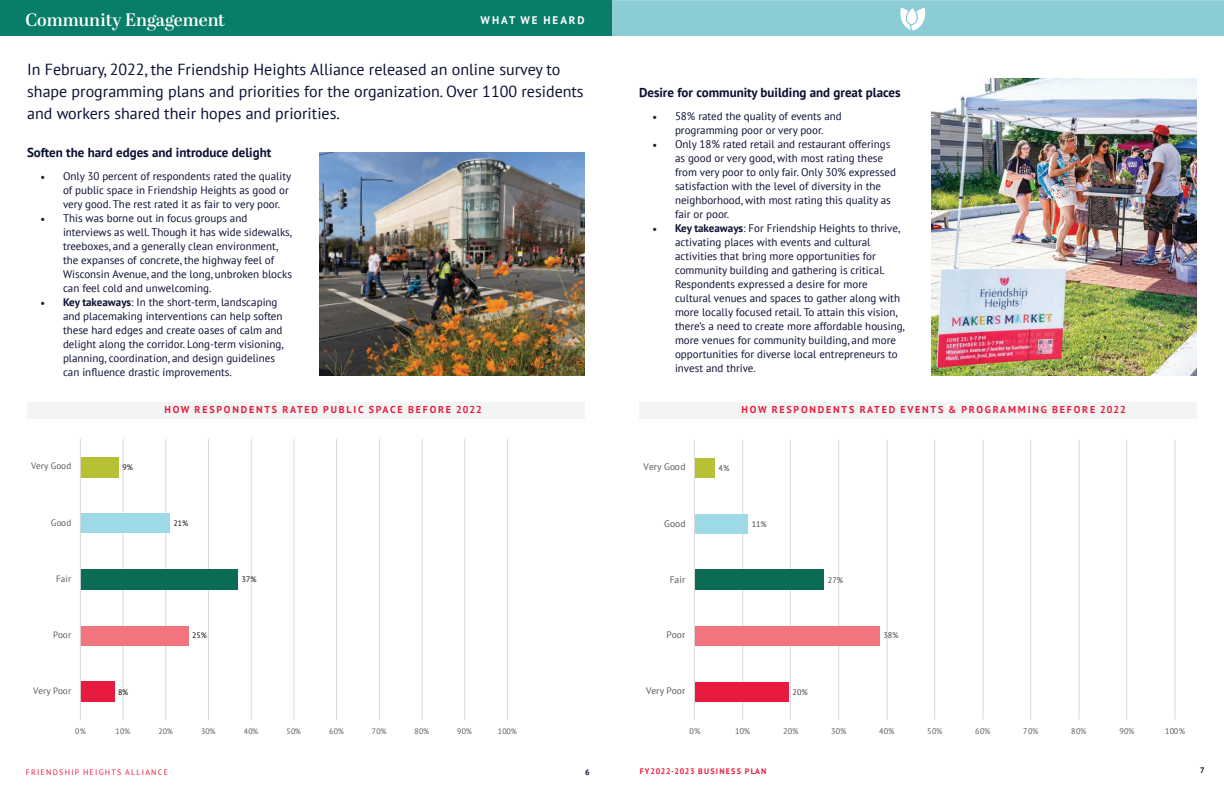
<style>
.page{position:relative;width:1224px;height:792px;background:#fff}
.page>*{position:absolute;margin:0;border:0;box-sizing:border-box;transform-origin:0 0}
.t1{font:600 18px "Abril Display";color:#fff}
.t2{font:16px/22px "PT Sans";color:#0b1033}
.t3{font:700 13px "PT Sans";color:#0b1033}
.t4{font:11px/14px "PT Sans";color:#0b1033}
.t5{font:700 11px "PT Sans";letter-spacing:.18em;color:#fff}
.t6{font:700 10px "PT Sans";letter-spacing:.18em;color:#e91b3c}
.t7{font:9.5px "PT Sans";letter-spacing:.01em;color:#595959}
.t8{font:9.2px "PT Sans";letter-spacing:.01em;color:#595959}
.t9{font:8.2px "PT Sans";letter-spacing:.04em;color:#595959}
.t10{font:8.2px "PT Sans";color:#404040}
.t11{font:8px "PT Sans";letter-spacing:.155em;color:#e91b3c}
.t12{font:700 8px "PT Sans";letter-spacing:.155em;color:#e91b3c}
.t13{font:700 8px "PT Sans";color:#0b1033}
.t14{font:7.9px "PT Sans";letter-spacing:.04em;color:#595959}
.t15{font:7.9px "PT Sans";color:#040503}
.s1{font-family:"Minion Pro";font-size:12px;color:#231f20}
.s2{font-weight:700}
</style>
<div class="page">
<div style="left:612px;top:0;width:612px;height:36px;background:#8bccd5"></div>
<div style="left:0;top:0;width:612px;height:36px;background:#087d68"></div>
<img style="left:932px;top:79px;width:265px;height:297px">
<hr style="left:743px;top:440px;width:1px;height:280px;background:#dad9d8">
<hr style="left:790px;top:440px;width:1px;height:280px;background:#dad9d8">
<hr style="left:839px;top:440px;width:1px;height:280px;background:#dad9d8">
<hr style="left:887px;top:440px;width:1px;height:280px;background:#dad9d8">
<hr style="left:935px;top:440px;width:1px;height:280px;background:#dad9d8">
<hr style="left:983px;top:440px;width:1px;height:280px;background:#dad9d8">
<hr style="left:1031px;top:440px;width:1px;height:280px;background:#dad9d8">
<hr style="left:1079px;top:440px;width:1px;height:280px;background:#dad9d8">
<hr style="left:1127px;top:440px;width:1px;height:280px;background:#dad9d8">
<hr style="left:1175px;top:440px;width:1px;height:280px;background:#dad9d8">
<div style="left:695px;top:682px;width:94px;height:20px;background:#e71b3d"></div>
<div style="left:695px;top:626px;width:184px;height:20px;background:#f2747e"></div>
<div style="left:695px;top:570px;width:128px;height:20px;background:#0c6b55"></div>
<div style="left:695px;top:514px;width:53px;height:20px;background:#9edae6"></div>
<div style="left:695px;top:458px;width:20px;height:20px;background:#b7c133"></div>
<hr style="left:694px;top:440px;width:1px;height:280px;background:#dad9d8">
<div style="left:639px;top:402px;width:558px;height:16px;background:#f3f5f5"></div>
<div style="left:27px;top:402px;width:558px;height:16px;background:#f3f5f5"></div>
<hr style="left:123px;top:439px;width:1px;height:281px;background:#dad9d8">
<hr style="left:166px;top:439px;width:1px;height:281px;background:#dad9d8">
<hr style="left:208px;top:439px;width:1px;height:281px;background:#dad9d8">
<hr style="left:251px;top:439px;width:1px;height:281px;background:#dad9d8">
<hr style="left:294px;top:439px;width:1px;height:281px;background:#dad9d8">
<hr style="left:336px;top:439px;width:1px;height:281px;background:#dad9d8">
<hr style="left:379px;top:439px;width:1px;height:281px;background:#dad9d8">
<hr style="left:422px;top:439px;width:1px;height:281px;background:#dad9d8">
<hr style="left:464px;top:439px;width:1px;height:281px;background:#dad9d8">
<hr style="left:507px;top:439px;width:1px;height:281px;background:#dad9d8">
<div style="left:80px;top:682px;width:34px;height:20px;background:#e71b3d"></div>
<div style="left:80px;top:626px;width:108px;height:20px;background:#f2747e"></div>
<div style="left:80px;top:569px;width:158px;height:21px;background:#0c6b55"></div>
<div style="left:80px;top:513px;width:89px;height:20px;background:#9edae6"></div>
<div style="left:80px;top:457px;width:39px;height:20px;background:#b7c133"></div>
<hr style="left:80px;top:439px;width:1px;height:281px;background:#dad9d8">
<img style="left:320px;top:153px;width:265px;height:223px">
<h1 class="t1" style="left:25px;top:7px;width:201px">Community Engagement</h1>
<p class="t5" style="left:481px;top:13px;width:106px">WHAT WE HEARD</p>
<h2 class="t2" style="left:27px;top:58px;width:558px">In February, 2022, the Friendship Heights Alliance released an online survey to shape programming plans and priorities for the organization. Over 1100 residents and workers shared their hopes and priorities.</h2>
<p class="t3" style="left:27px;top:143px;width:246px">Soften the hard edges and introduce delight</p>
<p class="t4" style="left:63px;top:169px;width:230px;text-indent:-22px"><span class="s1">•</span> Only 30 percent of respondents rated the quality of public space in Friendship Heights as good or very good. The rest rated it as fair to very poor.</p>
<p class="t4" style="left:63px;top:211px;width:231px;text-indent:-22px"><span class="s1">•</span> This was borne out in focus groups and interviews as well. Though it has wide sidewalks, treeboxes, and a generally clean environment, the expanses of concrete, the highway feel of Wisconsin Avenue, and the long, unbroken blocks can feel cold and unwelcoming.</p>
<p class="t4" style="left:63px;top:295px;width:222px;text-indent:-22px"><span class="s1">•</span> <span class="s2">Key takeaways</span>: In the short-term, landscaping and placemaking interventions can help soften these hard edges and create oases of calm and delight along the corridor. Long-term visioning, planning, coordination, and design guidelines can influence drastic improvements.</p>
<p class="t6" style="left:164px;top:402px;width:319px">HOW RESPONDENTS RATED PUBLIC SPACE BEFORE 2022</p>
<p class="t3" style="left:639px;top:84px;width:263px">Desire for community building and great places</p>
<p class="t4" style="left:652px;top:109px;width:191px;text-align:center"><span class="s1">•</span> 58% rated the quality of events and programming poor or very poor.</p>
<p class="t4" style="left:675px;top:137px;width:223px;text-indent:-22px"><span class="s1">•</span> Only 18% rated retail and restaurant offerings as good or very good, with most rating these from very poor to only fair. Only 30% expressed satisfaction with the level of diversity in the neighborhood, with most rating this quality as fair or poor.</p>
<p class="t4" style="left:675px;top:221px;width:231px;text-indent:-22px"><span class="s1">•</span> <span class="s2">Key takeaways</span>: For Friendship Heights to thrive, activating places with events and cultural activities that bring more opportunities for community building and gathering is critical.<br>Respondents expressed a desire for more cultural venues and spaces to gather along with more locally focused retail. To attain this vision, there’s a need to create more affordable housing, more venues for community building, and more opportunities for diverse local entrepreneurs to invest and thrive.</p>
<p class="t6" style="left:741px;top:403px;width:386px">HOW RESPONDENTS RATED EVENTS &amp; PROGRAMMING BEFORE 2022</p>
<p class="t8" style="left:31px;top:460px;width:42px">Very Good</p>
<p class="t15" style="left:122px;top:462px;width:12px">9%</p>
<p class="t7" style="left:644px;top:461px;width:43px">Very Good</p>
<p class="t10" style="left:719px;top:463px;width:12px">4%</p>
<p class="t8" style="left:51px;top:517px;width:22px">Good</p>
<p class="t15" style="left:174px;top:518px;width:16px">21%</p>
<p class="t7" style="left:664px;top:517px;width:23px">Good</p>
<p class="t10" style="left:752px;top:519px;width:17px">11%</p>
<p class="t8" style="left:56px;top:573px;width:16px">Fair</p>
<p class="t15" style="left:242px;top:575px;width:16px">37%</p>
<p class="t7" style="left:670px;top:573px;width:17px">Fair</p>
<p class="t10" style="left:828px;top:574px;width:17px">27%</p>
<p class="t8" style="left:53px;top:629px;width:20px">Poor</p>
<p class="t15" style="left:192px;top:630px;width:16px">25%</p>
<p class="t7" style="left:667px;top:629px;width:20px">Poor</p>
<p class="t10" style="left:883px;top:630px;width:17px">38%</p>
<p class="t8" style="left:33px;top:685px;width:39px">Very Poor</p>
<p class="t15" style="left:118px;top:687px;width:12px">8%</p>
<p class="t7" style="left:646px;top:685px;width:41px">Very Poor</p>
<p class="t10" style="left:793px;top:687px;width:17px">20%</p>
<p class="t14" style="left:75px;top:726px;width:12px">0%</p>
<p class="t14" style="left:116px;top:726px;width:16px">10%</p>
<p class="t14" style="left:158px;top:726px;width:16px">20%</p>
<p class="t14" style="left:201px;top:726px;width:16px">30%</p>
<p class="t14" style="left:244px;top:726px;width:16px">40%</p>
<p class="t14" style="left:286px;top:726px;width:16px">50%</p>
<p class="t14" style="left:329px;top:726px;width:16px">60%</p>
<p class="t14" style="left:372px;top:726px;width:16px">70%</p>
<p class="t14" style="left:415px;top:726px;width:16px">80%</p>
<p class="t14" style="left:457px;top:726px;width:16px">90%</p>
<p class="t14" style="left:498px;top:726px;width:21px">100%</p>
<p class="t9" style="left:689px;top:726px;width:13px">0%</p>
<p class="t9" style="left:735px;top:726px;width:17px">10%</p>
<p class="t9" style="left:783px;top:726px;width:17px">20%</p>
<p class="t9" style="left:831px;top:726px;width:17px">30%</p>
<p class="t9" style="left:879px;top:726px;width:17px">40%</p>
<p class="t9" style="left:927px;top:726px;width:17px">50%</p>
<p class="t9" style="left:975px;top:726px;width:17px">60%</p>
<p class="t9" style="left:1023px;top:726px;width:17px">70%</p>
<p class="t9" style="left:1071px;top:726px;width:17px">80%</p>
<p class="t9" style="left:1119px;top:726px;width:17px">90%</p>
<p class="t9" style="left:1165px;top:726px;width:21px">100%</p>
<p class="t11" style="left:26px;top:767px;width:144px">FRIENDSHIP HEIGHTS ALLIANCE</p>
<p class="t13" style="left:585px;top:767px;width:6px">6</p>
<p class="t12" style="left:640px;top:766px;width:128px">FY2022-2023 BUSINESS PLAN</p>
<p class="t13" style="left:1200px;top:765px;width:6px">7</p>
</div>
